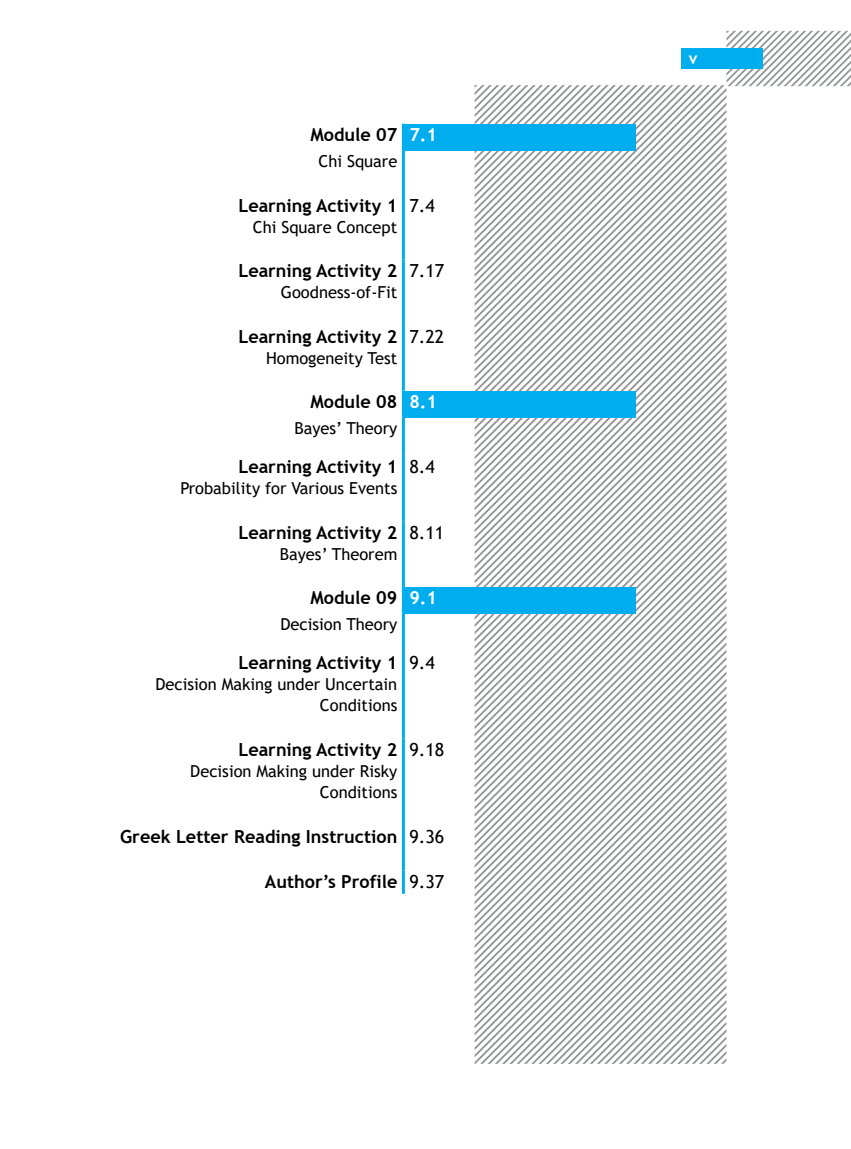
<style>
.page{position:relative;width:851px;height:1149px;background:#fff}
.page>*{position:absolute;margin:0;border:0;box-sizing:border-box;transform-origin:0 0}
.Daftar_Isi_OK{font:700 18px "Trebuchet MS";color:#000}
.t1{font:18px "Trebuchet MS";color:#000}
.t2{font:700 18px "Trebuchet MS";color:#fff}
.Daftar_Isi_OK-2{font:16.5px/21px "Trebuchet MS";color:#000;text-align:right}
.t3{font:700 16.5px "Trebuchet MS";color:#fff}
</style>
<div class="page">
<svg style="left:726px;top:31px;width:124px;height:55px"></svg>
<div style="left:680px;top:48px;width:82px;height:21px;background:#00aeef"></div>
<svg style="left:666px;top:85px;width:58px;height:250px"></svg>
<svg style="left:666px;top:85px;width:51px;height:243px"></svg>
<svg style="left:666px;top:85px;width:44px;height:235px"></svg>
<svg style="left:666px;top:85px;width:36px;height:228px"></svg>
<svg style="left:666px;top:85px;width:29px;height:221px"></svg>
<svg style="left:666px;top:85px;width:22px;height:213px"></svg>
<svg style="left:666px;top:85px;width:14px;height:206px"></svg>
<svg style="left:666px;top:85px;width:7px;height:199px"></svg>
<svg style="left:474px;top:85px;width:192px;height:401px"></svg>
<svg style="left:474px;top:486px;width:252px;height:40px"></svg>
<svg style="left:474px;top:526px;width:252px;height:537px"></svg>
<div style="left:403px;top:124px;width:232px;height:26px;background:#00aeef"></div>
<hr style="left:402px;top:124px;width:3px;height:26px;background:#00aeef">
<hr style="left:402px;top:150px;width:3px;height:44px;background:#00aeef">
<hr style="left:402px;top:194px;width:3px;height:65px;background:#00aeef">
<hr style="left:402px;top:259px;width:3px;height:66px;background:#00aeef">
<hr style="left:402px;top:325px;width:3px;height:65px;background:#00aeef">
<div style="left:403px;top:390px;width:232px;height:27px;background:#00aeef"></div>
<hr style="left:402px;top:390px;width:3px;height:27px;background:#00aeef">
<hr style="left:402px;top:417px;width:3px;height:38px;background:#00aeef">
<hr style="left:402px;top:455px;width:3px;height:66px;background:#00aeef">
<hr style="left:402px;top:521px;width:3px;height:66px;background:#00aeef">
<div style="left:403px;top:586px;width:232px;height:27px;background:#00aeef"></div>
<hr style="left:402px;top:586px;width:3px;height:27px;background:#00aeef">
<hr style="left:402px;top:613px;width:3px;height:38px;background:#00aeef">
<hr style="left:402px;top:651px;width:3px;height:87px;background:#00aeef">
<hr style="left:402px;top:738px;width:3px;height:86px;background:#00aeef">
<hr style="left:402px;top:824px;width:3px;height:46px;background:#00aeef">
<hr style="left:402px;top:870px;width:3px;height:23px;background:#00aeef">
<p class="Daftar_Isi_OK" style="left:310px;top:123px;width:88px">Module 07</p>
<p class="t2" style="left:409px;top:123px;width:29px">7.1</p>
<p class="Daftar_Isi_OK-2" style="left:318px;top:150px;width:80px">Chi Square</p>
<p class="Daftar_Isi_OK" style="left:238px;top:194px;width:160px">Learning Activity 1</p>
<p class="Daftar_Isi_OK-2" style="left:253px;top:216px;width:146px">Chi Square Concept</p>
<p class="t1" style="left:409px;top:194px;width:27px">7.4</p>
<p class="Daftar_Isi_OK" style="left:238px;top:259px;width:160px">Learning Activity 2</p>
<p class="Daftar_Isi_OK-2" style="left:281px;top:281px;width:118px">Goodness-of-Fit</p>
<p class="Daftar_Isi_OK" style="left:238px;top:325px;width:160px">Learning Activity 2</p>
<p class="Daftar_Isi_OK-2" style="left:266px;top:347px;width:133px">Homogeneity Test</p>
<p class="t1" style="left:409px;top:259px;width:36px">7.17</p>
<p class="t1" style="left:409px;top:325px;width:36px">7.22</p>
<p class="Daftar_Isi_OK" style="left:310px;top:390px;width:88px">Module 08</p>
<p class="t2" style="left:409px;top:390px;width:29px">8.1</p>
<p class="Daftar_Isi_OK-2" style="left:294px;top:417px;width:104px">Bayes’ Theory</p>
<p class="Daftar_Isi_OK" style="left:238px;top:455px;width:160px">Learning Activity 1</p>
<p class="Daftar_Isi_OK-2" style="left:180px;top:478px;width:218px">Probability for Various Events</p>
<p class="t1" style="left:409px;top:455px;width:27px">8.4</p>
<p class="Daftar_Isi_OK" style="left:238px;top:521px;width:160px">Learning Activity 2</p>
<p class="Daftar_Isi_OK-2" style="left:280px;top:543px;width:119px">Bayes’ Theorem</p>
<p class="t1" style="left:409px;top:521px;width:36px">8.11</p>
<p class="Daftar_Isi_OK" style="left:310px;top:586px;width:88px">Module 09</p>
<p class="t2" style="left:409px;top:586px;width:29px">9.1</p>
<p class="Daftar_Isi_OK-2" style="left:280px;top:613px;width:118px">Decision Theory</p>
<p class="Daftar_Isi_OK" style="left:238px;top:651px;width:160px">Learning Activity 1</p>
<p class="Daftar_Isi_OK-2" style="left:155px;top:673px;width:243px">Decision Making under Uncertain<br>Conditions</p>
<p class="t1" style="left:409px;top:651px;width:27px">9.4</p>
<p class="Daftar_Isi_OK" style="left:238px;top:738px;width:160px">Learning Activity 2</p>
<p class="Daftar_Isi_OK-2" style="left:190px;top:760px;width:208px">Decision Making under Risky<br>Conditions</p>
<p class="t1" style="left:409px;top:738px;width:36px">9.18</p>
<p class="Daftar_Isi_OK" style="left:120px;top:824px;width:278px">Greek Letter Reading Instruction</p>
<p class="t1" style="left:409px;top:824px;width:36px">9.36</p>
<p class="Daftar_Isi_OK" style="left:265px;top:869px;width:134px">Author’s Profile</p>
<p class="t1" style="left:409px;top:869px;width:36px">9.37</p>
<p class="t3" style="left:688px;top:48px;width:10px">v</p>
</div>
